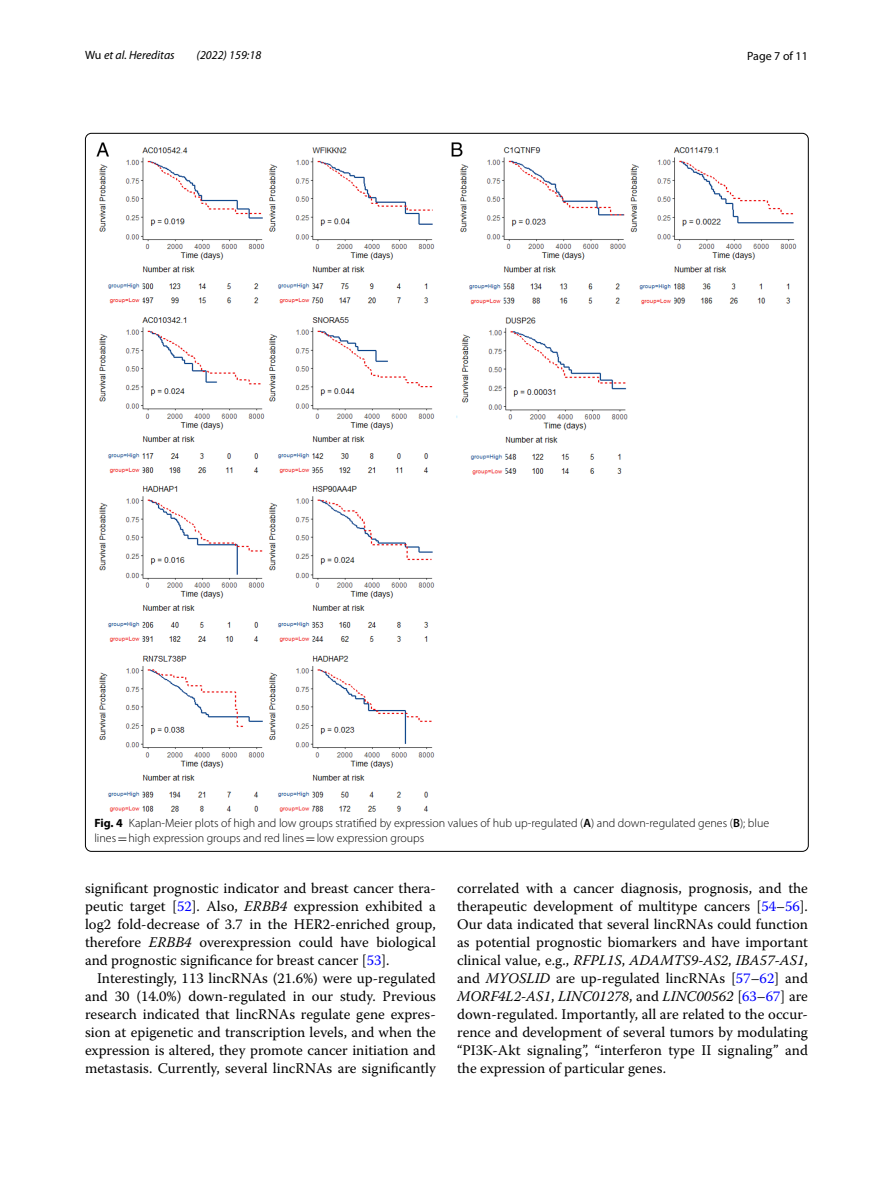
<style>
.page{position:relative;width:893px;height:1187px;background:#fff}
.page>*{position:absolute;margin:0;border:0;box-sizing:border-box;transform-origin:0 0}
.t1{font:14.7px/18px "Warnock Pro";color:#000;text-align:justify}
.t2{font:300 12px/15px "Myriad Pro";color:#000}
.t3{font:italic 12px "Myriad Pro";color:#000}
.t4{font:12px "Myriad Pro";color:#000}
.s1{font-style:normal}
.s2{font-weight:700}
.s3{font-weight:600}
.s4{font-family:"MTSY";font-weight:400}
.s5{color:#00f}
.s6{font-style:italic}
</style>
<div class="page">
<img style="left:97px;top:142px;width:700px;height:669px">
<p class="t3" style="left:85px;top:48px;width:91px"><span class="s1">Wu</span> et al. Hereditas</p>
<p class="t3" style="left:197px;top:48px;width:66px">(2022) 159:18</p>
<p class="t4" style="left:747px;top:48px;width:62px">Page 7 of 11</p>
<p class="t2" style="left:94px;top:815px;width:676px"><span class="s2">Fig. 4</span> Kaplan-Meier plots of high and low groups stratified by expression values of hub up-regulated (<span class="s3">A</span>) and down-regulated genes (<span class="s3">B</span>); blue lines<span class="s4">=</span>high expression groups and red lines<span class="s4">=</span>low expression groups</p>
<p class="t1" style="left:85px;top:879px;width:352px">significant prognostic indicator and breast cancer thera&shy;peutic target [<span class="s5">52</span>]. Also, <span class="s6">ERBB4</span> expression exhibited a log2 fold-decrease of 3.7 in the HER2-enriched group, therefore <span class="s6">ERBB4</span> overexpression could have biological and prognostic significance for breast cancer [<span class="s5">53</span>].</p>
<p class="t1" style="left:85px;top:969px;width:352px;text-indent:12px">Interestingly, 113 lincRNAs (21.6%) were up-regulated and 30 (14.0%) down-regulated in our study. Previous research indicated that lincRNAs regulate gene expres&shy;sion at epigenetic and transcription levels, and when the expression is altered, they promote cancer initiation and metastasis. Currently, several lincRNAs are significantly</p>
<p class="t1" style="left:457px;top:879px;width:352px">correlated with a cancer diagnosis, prognosis, and the therapeutic development of multitype cancers [<span class="s5">54</span>–<span class="s5">56</span>].<br>Our data indicated that several lincRNAs could function as potential prognostic biomarkers and have important clinical value, e.g., <span class="s6">RFPL1S</span>, <span class="s6">ADAMTS9-AS2</span>, <span class="s6">IBA57-AS1</span>, and <span class="s6">MYOSLID</span> are up-regulated lincRNAs [<span class="s5">57</span>–<span class="s5">62</span>] and <span class="s6">MORF4L2-AS1</span>, <span class="s6">LINC01278</span>, and <span class="s6">LINC00562</span> [<span class="s5">63</span>–<span class="s5">67</span>] are down-regulated. Importantly, all are related to the occur&shy;rence and development of several tumors by modulating “PI3K-Akt signaling”, “interferon type II signaling” and the expression of particular genes.</p>
</div>
